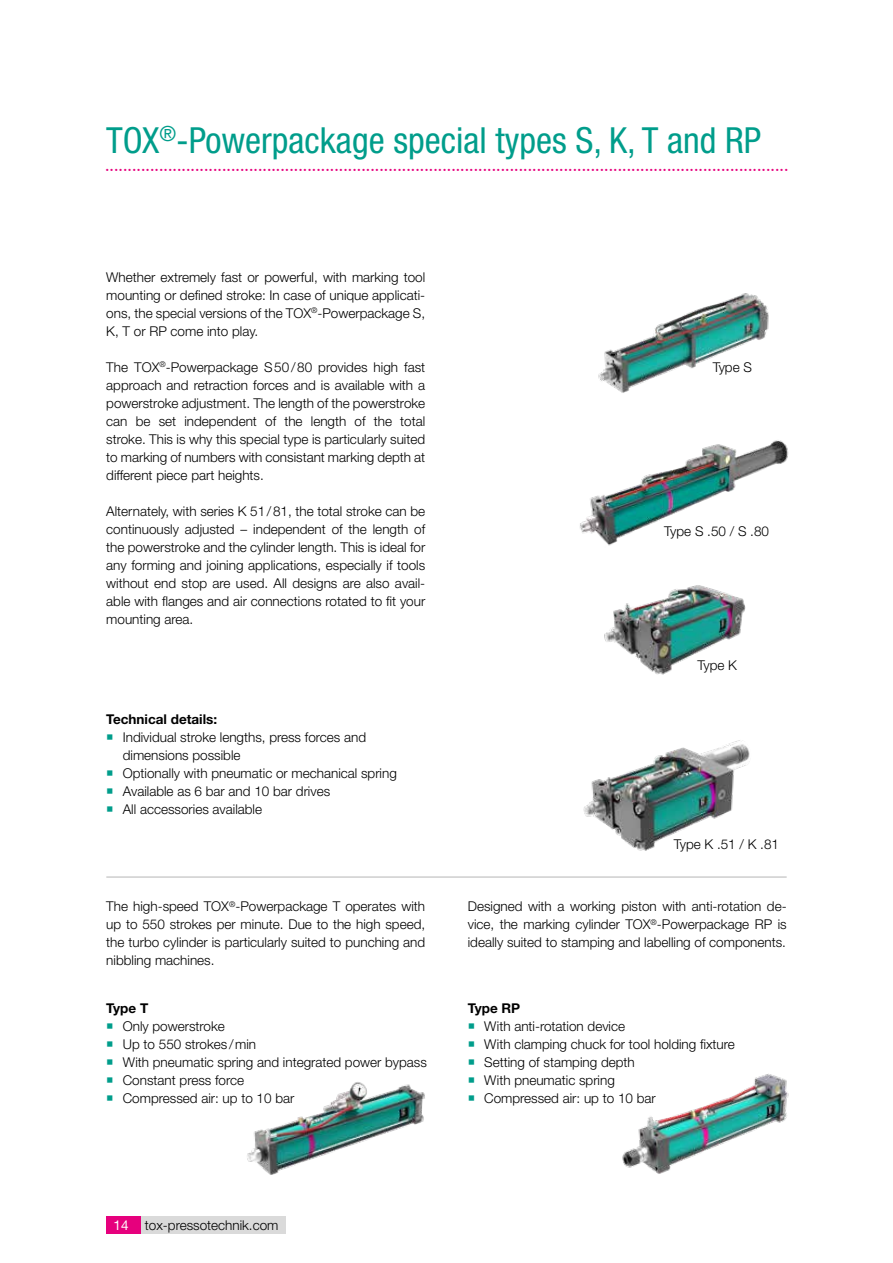
<style>
.page{position:relative;width:893px;height:1263px;background:#fff}
.page>*{position:absolute;margin:0;border:0;box-sizing:border-box;transform-origin:0 0}
.t1{font:condensed 36px "Helvetica Neue LT Std";color:#009d8b}
.t2{font:20.25px "Times New Roman";color:#e6007d}
.t3{font:300 13.5px/18px "Helvetica Neue LT Std";color:#000;text-align:justify}
.t4{font:700 13.5px "Helvetica Neue LT Std";color:#000}
.s1{font-family:"Helvetica Neue LT Pro";font-weight:400;color:#fff}
</style>
<div class="page">
<div style="left:137px;top:1216px;width:149px;height:17px;background:#dadada"></div>
<div style="left:106px;top:1216px;width:34px;height:17px;background:#e6007d"></div>
<img style="left:604px;top:585px;width:142px;height:90px">
<img style="left:598px;top:293px;width:171px;height:100px">
<img style="left:580px;top:440px;width:209px;height:106px">
<img style="left:247px;top:1082px;width:178px;height:93px">
<img style="left:622px;top:1073px;width:167px;height:101px">
<img style="left:583px;top:740px;width:167px;height:111px">
<hr style="left:106px;top:876px;width:681px;height:2px;background:#000">
<h1 class="t1" style="left:106px;top:120px;width:656px">TOX<sup>®</sup>-Powerpackage special types S, K, T and RP</h1>
<h2 class="t2" style="left:105px;top:150px;width:685px">........................................................................................................................................................</h2>
<p class="t3" style="left:106px;top:268px;width:320px">Whether extremely fast or powerful, with marking tool mounting or defined stroke: In case of unique applicati&shy;ons, the special versions of the TOX<sup>®</sup>-Powerpackage S, K, T or RP come into play.</p>
<p class="t3" style="left:106px;top:358px;width:320px">The TOX<sup>®</sup>-Powerpackage S50/80 provides high fast approach and retraction forces and is available with a powerstroke adjustment. The length of the powerstroke can be set independent of the length of the total stroke. This is why this special type is particularly suited to marking of numbers with consistant marking depth at different piece part heights.</p>
<p class="t3" style="left:106px;top:502px;width:320px">Alternately, with series K 51/81, the total stroke can be continuously adjusted – independent of the length of the powerstroke and the cylinder length. This is ideal for any forming and joining applications, especially if tools without end stop are used. All designs are also avail&shy;able with flanges and air connections rotated to fit your mounting area.</p>
<p class="t4" style="left:106px;top:711px;width:112px">Technical details:</p>
<p class="t3" style="left:123px;top:728px;width:276px;text-align:left">Individual stroke lengths, press forces and dimensions possible<br>Optionally with pneumatic or mechanical spring Available as 6 bar and 10 bar drives<br>All accessories available</p>
<p class="t3" style="left:713px;top:358px;width:41px">Type S</p>
<p class="t3" style="left:664px;top:522px;width:106px">Type S .50 / S .80</p>
<p class="t3" style="left:697px;top:656px;width:41px">Type K</p>
<p class="t3" style="left:674px;top:834px;width:107px">Type K .51 / K .81</p>
<p class="t3" style="left:106px;top:897px;width:320px">The high-speed TOX<sup>®</sup>-Powerpackage T operates with up to 550 strokes per minute. Due to the high speed, the turbo cylinder is particularly suited to punching and nibbling machines.</p>
<p class="t3" style="left:468px;top:897px;width:320px">Designed with a working piston with anti-rotation de&shy;vice, the marking cylinder TOX<sup>®</sup>-Powerpackage RP is ideally suited to stamping and labelling of components.</p>
<p class="t4" style="left:106px;top:1000px;width:44px">Type T</p>
<p class="t3" style="left:123px;top:1017px;width:306px;text-align:left">Only powerstroke<br>Up to 550 strokes /min<br>With pneumatic spring and integrated power bypass<br>Constant press force<br>Compressed air: up to 10 bar</p>
<p class="t4" style="left:468px;top:1000px;width:54px">Type RP</p>
<p class="t3" style="left:484px;top:1017px;width:252px;text-align:left">With anti-rotation device<br>With clamping chuck for tool holding fixture<br>Setting of stamping depth<br>With pneumatic spring<br>Compressed air: up to 10 bar</p>
<p class="t3" style="left:114px;top:1215px;width:166px"><span class="s1">14</span> tox-pressotechnik.com</p>
</div>
